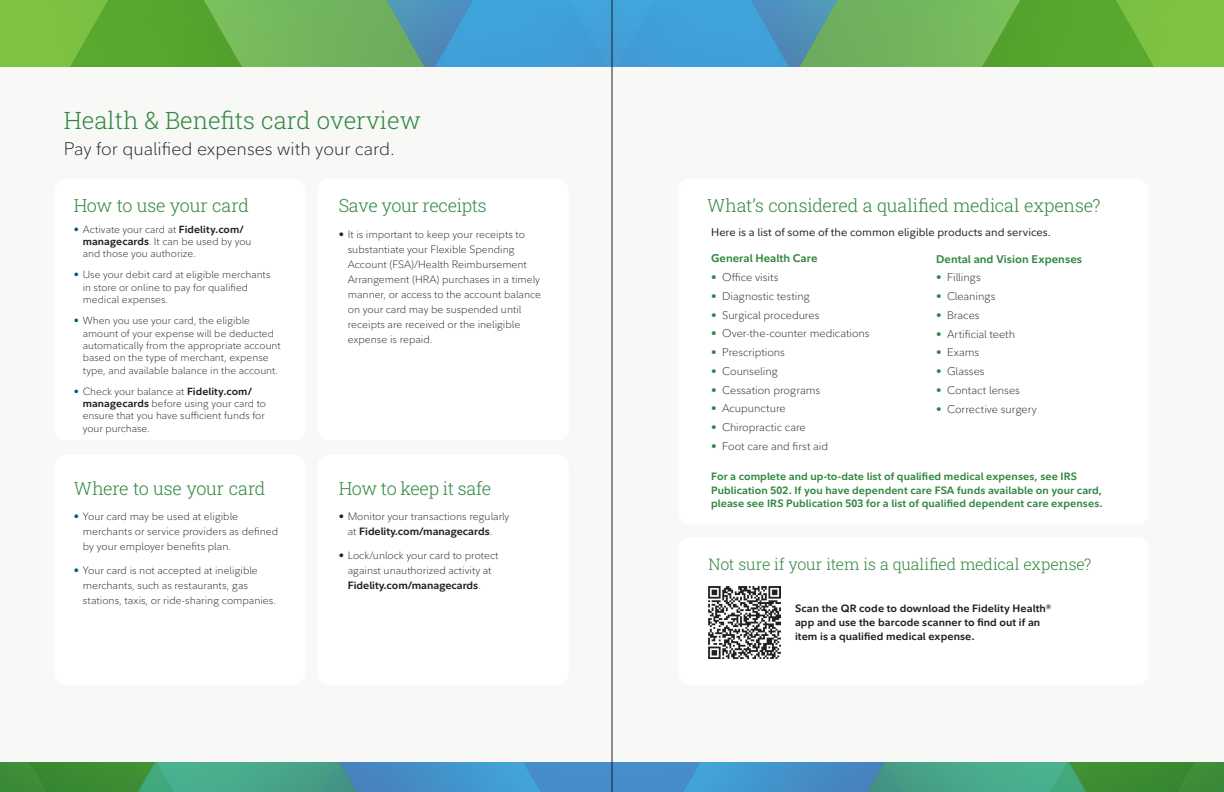
<style>
.page{position:relative;width:1224px;height:792px;background:#fff}
.page>*{position:absolute;margin:0;border:0;box-sizing:border-box;transform-origin:0 0}
.t1{font:24px "Roboto Slab";color:#31873f}
.t2{font:18px "Roboto Slab";letter-spacing:-.02em;color:#31873f}
.t3{font:300 18px "Fidelity Sans";color:#231f20}
.t4{font:16px "Roboto Slab";letter-spacing:-.005em;color:#31873f}
.t5{font:300 11px "Fidelity Sans";color:#231f20}
.t6{font:11px "Fidelity Sans";color:#231f20}
.t7{font:700 11px "Fidelity Sans";letter-spacing:.005em;color:#31873f}
.t8{font:300 10.5px/15px "Fidelity Sans";color:#231f20}
.t9{font:700 10.5px/13.5px "Fidelity Sans";letter-spacing:.005em;color:#31873f}
.t10{font:700 10.5px/14px "Fidelity Sans";letter-spacing:.005em;color:#231f20}
.t11{font:300 10.2px/12.3px "Fidelity Sans";color:#231f20}
.s1{color:#005979}
.s2{font-weight:700}
.s3{color:#31873f}
</style>
<div class="page">
<svg style="left:0;top:0;width:1224px;height:67px;background:#5eab76"></svg>
<svg style="left:0;top:762px;width:1224px;height:30px;background:#439690"></svg>
<div style="left:0;top:68px;width:1224px;height:694px;background:#f8f8f7"></div>
<div style="left:678px;top:537px;width:470px;height:148px;background:#fff;border-radius:12px"></div>
<div style="left:678px;top:178px;width:470px;height:347px;background:#fff;border-radius:12px"></div>
<div style="left:54px;top:178px;width:252px;height:263px;background:#fff;border-radius:12px"></div>
<div style="left:54px;top:454px;width:251px;height:231px;background:#fff;border-radius:12px"></div>
<div style="left:318px;top:178px;width:251px;height:263px;background:#fff;border-radius:12px"></div>
<div style="left:318px;top:454px;width:251px;height:231px;background:#fff;border-radius:12px"></div>
<img style="left:709px;top:586px;width:72px;height:72px">
<hr style="left:612px;top:0;width:1px;height:792px;background:#231f20">
<p class="t1" style="left:64px;top:104px;width:358px">Health &amp; Benefits card overview</p>
<p class="t3" style="left:64px;top:137px;width:332px">Pay for qualified expenses with your card.</p>
<p class="t2" style="left:74px;top:193px;width:177px">How to use your card</p>
<p class="t11" style="left:83px;top:223px;width:170px;text-indent:-9px"><span class="s1">•</span> Activate your card at <span class="s2">Fidelity.com/ managecards</span>. It can be used by you and those you authorize.</p>
<p class="t11" style="left:83px;top:269px;width:189px;text-indent:-9px"><span class="s1">•</span> Use your debit card at eligible merchants in store or online to pay for qualified medical expenses.</p>
<p class="t11" style="left:83px;top:315px;width:200px;text-indent:-9px"><span class="s1">•</span> When you use your card, the eligible amount of your expense will be deducted automatically from the appropriate account based on the type of merchant, expense type, and available balance in the account.</p>
<p class="t11" style="left:83px;top:385px;width:185px;text-indent:-9px"><span class="s1">•</span> Check your balance at <span class="s2">Fidelity.com/ managecards</span> before using your card to ensure that you have sufficient funds for your purchase.</p>
<p class="t2" style="left:74px;top:476px;width:193px">Where to use your card</p>
<p class="t8" style="left:83px;top:509px;width:197px;text-indent:-9px"><span class="s1">•</span> Your card may be used at eligible merchants or service providers as defined by your employer benefits plan.</p>
<p class="t8" style="left:83px;top:563px;width:195px;text-indent:-9px"><span class="s1">•</span> Your card is not accepted at ineligible merchants, such as restaurants, gas stations, taxis, or ride-sharing companies.</p>
<p class="t2" style="left:339px;top:193px;width:150px">Save your receipts</p>
<p class="t8" style="left:348px;top:226px;width:195px;text-indent:-9px">• It is important to keep your receipts to substantiate your Flexible Spending Account (FSA)/Health Reimbursement Arrangement (HRA) purchases in a timely manner, or access to the account balance on your card may be suspended until receipts are received or the ineligible expense is repaid.</p>
<p class="t2" style="left:339px;top:476px;width:154px">How to keep it safe</p>
<p class="t8" style="left:348px;top:509px;width:163px;text-indent:-9px">• Monitor your transactions regularly at <span class="s2">Fidelity.com/managecards</span>.</p>
<p class="t8" style="left:348px;top:548px;width:152px;text-indent:-9px">• Lock/unlock your card to protect against unauthorized activity at<br><span class="s2">Fidelity.com/managecards</span>.</p>
<p class="t2" style="left:707px;top:193px;width:395px">What’s considered a qualified medical expense?</p>
<p class="t6" style="left:711px;top:225px;width:341px">Here is a list of some of the common eligible products and services.</p>
<p class="t7" style="left:711px;top:251px;width:108px">General Health Care</p>
<p class="t5" style="left:711px;top:270px;width:69px"><span class="s3">•</span> Office visits</p>
<p class="t5" style="left:711px;top:289px;width:100px"><span class="s3">•</span> Diagnostic testing</p>
<p class="t5" style="left:711px;top:308px;width:110px"><span class="s3">•</span> Surgical procedures</p>
<p class="t5" style="left:711px;top:326px;width:160px"><span class="s3">•</span> Over-the-counter medications</p>
<p class="t5" style="left:711px;top:345px;width:75px"><span class="s3">•</span> Prescriptions</p>
<p class="t5" style="left:711px;top:364px;width:68px"><span class="s3">•</span> Counseling</p>
<p class="t5" style="left:711px;top:383px;width:111px"><span class="s3">•</span> Cessation programs</p>
<p class="t5" style="left:711px;top:401px;width:76px"><span class="s3">•</span> Acupuncture</p>
<p class="t5" style="left:711px;top:420px;width:96px"><span class="s3">•</span> Chiropractic care</p>
<p class="t5" style="left:711px;top:439px;width:119px"><span class="s3">•</span> Foot care and first aid</p>
<p class="t7" style="left:936px;top:252px;width:148px">Dental and Vision Expenses</p>
<p class="t5" style="left:936px;top:270px;width:46px"><span class="s3">•</span> Fillings</p>
<p class="t5" style="left:936px;top:289px;width:61px"><span class="s3">•</span> Cleanings</p>
<p class="t5" style="left:936px;top:308px;width:45px"><span class="s3">•</span> Braces</p>
<p class="t5" style="left:936px;top:327px;width:81px"><span class="s3">•</span> Artificial teeth</p>
<p class="t5" style="left:936px;top:345px;width:45px"><span class="s3">•</span> Exams</p>
<p class="t5" style="left:936px;top:364px;width:50px"><span class="s3">•</span> Glasses</p>
<p class="t5" style="left:936px;top:383px;width:85px"><span class="s3">•</span> Contact lenses</p>
<p class="t5" style="left:936px;top:402px;width:102px"><span class="s3">•</span> Corrective surgery</p>
<p class="t9" style="left:711px;top:469px;width:393px">For a complete and up-to-date list of qualified medical expenses, see IRS<br>Publication 502. If you have dependent care FSA funds available on your card, please see IRS Publication 503 for a list of qualified dependent care expenses.</p>
<p class="t4" style="left:709px;top:554px;width:384px">Not sure if your item is a qualified medical expense?</p>
<p class="t10" style="left:795px;top:601px;width:258px">Scan the QR code to download the Fidelity Health® app and use the barcode scanner to find out if an item is a qualified medical expense.</p>
</div>
